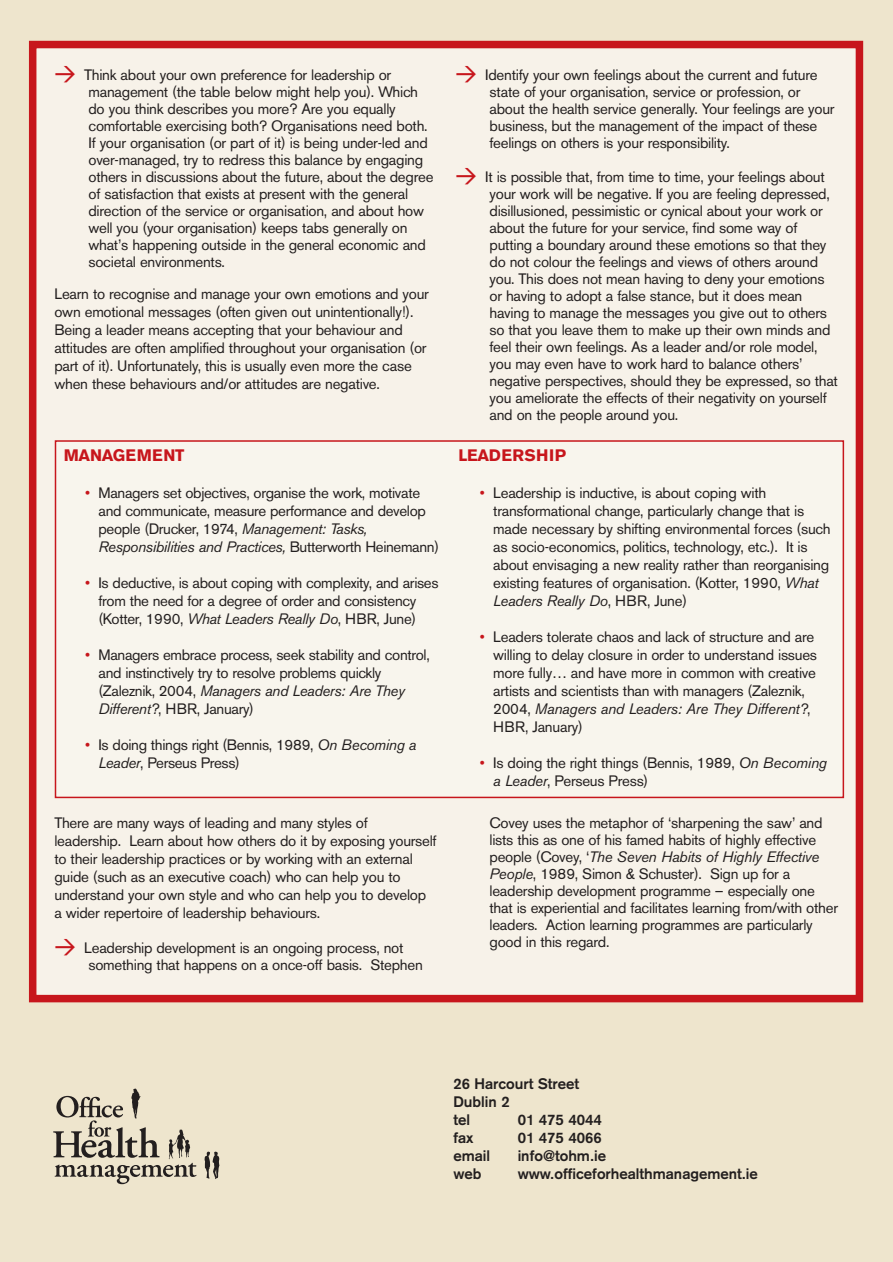
<style>
.page{position:relative;width:893px;height:1262px;background:#fff}
.page>*{position:absolute;margin:0;border:0;box-sizing:border-box;transform-origin:0 0}
.t1{font:700 16.5px "Akzidenz Grotesk BE";letter-spacing:-.015em;color:#c7161c}
.t2{font:700 16.5px "Akzidenz Grotesk BE";letter-spacing:.025em;color:#c7161c}
.t3{font:15px/17px "Akzidenz Grotesk BE";letter-spacing:-.02em;color:#231f1f}
.t4{font:700 15px/18px "Akzidenz Grotesk";color:#231f1f}
.s1{font-family:"DIN";font-weight:500;font-size:21px;color:#c7161c}
.s2{color:#c7161c}
.s3{font-style:italic}
</style>
<div class="page">
<div style="left:0;top:0;width:892px;height:1262px;background:#eee5cd"></div>
<svg style="left:204px;top:1151px;width:15px;height:28px"></svg>
<svg style="left:53px;top:1088px;width:143px;height:96px"></svg>
<div style="left:33px;top:45px;width:826px;height:953px;background:#f7f2e9"></div>
<div style="left:29px;top:41px;width:834px;height:961px;border:8px solid #c7161c"></div>
<div style="left:55px;top:441px;width:788px;height:356px;background:#f8f5ed"></div>
<div style="left:55px;top:440px;width:789px;height:358px;border:2px solid #c7161c"></div>
<p class="t3" style="left:88px;top:68px;width:346px;text-indent:-34px"><span class="s1">&gt;</span> Think about your own preference for leadership or management (the table below might help you). Which do you think describes you more? Are you equally comfortable exercising both? Organisations need both.<br>If your organisation (or part of it) is being under-led and over-managed, try to redress this balance by engaging others in discussions about the future, about the degree of satisfaction that exists at present with the general direction of the service or organisation, and about how well you (your organisation) keeps tabs generally on what’s happening outside in the general economic and societal environments.</p>
<p class="t3" style="left:54px;top:286px;width:376px;line-height:18px">Learn to recognise and manage your own emotions and your own emotional messages (often given out unintentionally!).<br>Being a leader means accepting that your behaviour and attitudes are often amplified throughout your organisation (or part of it). Unfortunately, this is usually even more the case when these behaviours and/or attitudes are negative.</p>
<p class="t1" style="left:64px;top:449px;width:122px">MANAGEMENT</p>
<p class="t3" style="left:99px;top:485px;width:342px;line-height:18px;text-indent:-14px"><span class="s2">•</span> Managers set objectives, organise the work, motivate and communicate, measure performance and develop people (Drucker, 1974, <span class="s3">Management: Tasks, Responsibilities and Practices,</span> Butterworth Heinemann)</p>
<p class="t3" style="left:85px;top:575px;width:355px;line-height:18px;text-align:center"><span class="s2">•</span> Is deductive, is about coping with complexity, and arises from the need for a degree of order and consistency (Kotter, 1990, <span class="s3">What Leaders Really Do</span>, HBR, June)</p>
<p class="t3" style="left:99px;top:647px;width:333px;line-height:18px;text-indent:-14px"><span class="s2">•</span> Managers embrace process, seek stability and control, and instinctively try to resolve problems quickly (Zaleznik, 2004, <span class="s3">Managers and Leaders: Are They Different?</span>, HBR, January)</p>
<p class="t3" style="left:99px;top:737px;width:319px;line-height:18px;text-indent:-14px"><span class="s2">•</span> Is doing things right (Bennis, 1989, <span class="s3">On Becoming a<br>Leader</span>, Perseus Press)</p>
<p class="t3" style="left:54px;top:815px;width:384px;line-height:18px">There are many ways of leading and many styles of leadership. Learn about how others do it by exposing yourself to their leadership practices or by working with an external guide (such as an executive coach) who can help you to understand your own style and who can help you to develop a wider repertoire of leadership behaviours.</p>
<p class="t3" style="left:88px;top:941px;width:336px;text-indent:-34px"><span class="s1">&gt;</span> Leadership development is an ongoing process, not something that happens on a once-off basis. Stephen</p>
<p class="t3" style="left:489px;top:68px;width:346px;text-indent:-34px"><span class="s1">&gt;</span> Identify your own feelings about the current and future state of your organisation, service or profession, or about the health service generally. Your feelings are your business, but the management of the impact of these feelings on others is your responsibility.</p>
<p class="t3" style="left:489px;top:170px;width:350px;text-indent:-34px"><span class="s1">&gt;</span> It is possible that, from time to time, your feelings about your work will be negative. If you are feeling depressed, disillusioned, pessimistic or cynical about your work or about the future for your service, find some way of putting a boundary around these emotions so that they do not colour the feelings and views of others around you. This does not mean having to deny your emotions or having to adopt a false stance, but it does mean having to manage the messages you give out to others so that you leave them to make up their own minds and feel their own feelings. As a leader and/or role model, you may even have to work hard to balance others’ negative perspectives, should they be expressed, so that you ameliorate the effects of their negativity on yourself and on the people around you.</p>
<p class="t2" style="left:458px;top:449px;width:109px">LEADERSHIP</p>
<p class="t3" style="left:493px;top:485px;width:339px;line-height:18px;text-indent:-14px"><span class="s2">•</span> Leadership is inductive, is about coping with transformational change, particularly change that is made necessary by shifting environmental forces (such as socio-economics, politics, technology, etc.). It is about envisaging a new reality rather than reorganising existing features of organisation. (Kotter, 1990, <span class="s3">What Leaders Really Do</span>, HBR, June)</p>
<p class="t3" style="left:493px;top:629px;width:325px;line-height:18px;text-indent:-14px"><span class="s2">•</span> Leaders tolerate chaos and lack of structure and are willing to delay closure in order to understand issues more fully… and have more in common with creative artists and scientists than with managers (Zaleznik, 2004, <span class="s3">Managers and Leaders: Are They Different?</span>, HBR, January)</p>
<p class="t3" style="left:493px;top:755px;width:335px;line-height:18px;text-indent:-14px"><span class="s2">•</span> Is doing the right things (Bennis, 1989, <span class="s3">On Becoming a Leader</span>, Perseus Press)</p>
<p class="t3" style="left:489px;top:816px;width:350px">Covey uses the metaphor of ‘sharpening the saw’ and lists this as one of his famed habits of highly effective people (Covey, ‘<span class="s3">The Seven Habits of Highly Effective People</span>, 1989, Simon &amp; Schuster). Sign up for a leadership development programme – especially one that is experiential and facilitates learning from/with other leaders. Action learning programmes are particularly good in this regard.</p>
<p class="t4" style="left:453px;top:1075px;width:127px">26 Harcourt Street<br>Dublin 2<br>tel</p>
<p class="t4" style="left:517px;top:1111px;width:86px">01 475 4044</p>
<p class="t4" style="left:453px;top:1129px;width:22px">fax</p>
<p class="t4" style="left:517px;top:1129px;width:86px">01 475 4066</p>
<p class="t4" style="left:453px;top:1147px;width:38px">email</p>
<p class="t4" style="left:517px;top:1147px;width:90px">info@tohm.ie</p>
<p class="t4" style="left:453px;top:1165px;width:30px">web</p>
<p class="t4" style="left:517px;top:1165px;width:242px">www.officeforhealthmanagement.ie</p>
</div>
